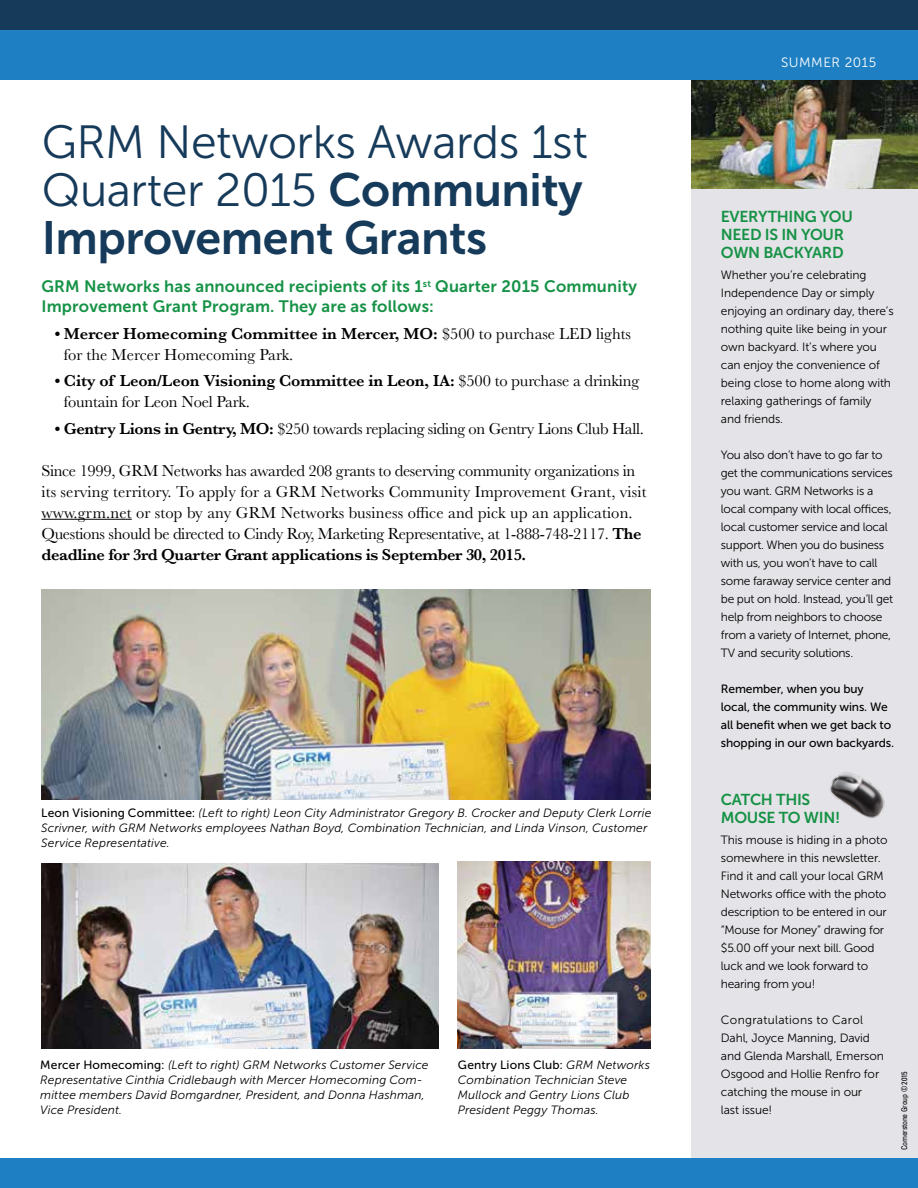
<style>
.page{position:relative;width:918px;height:1188px;background:#fff}
.page>*{position:absolute;margin:0;border:0;box-sizing:border-box;transform-origin:0 0}
.t1{font:46.5px/48px "Museo Sans 300";letter-spacing:-.01em;color:#163a5a}
.t2{font:46.5px "Museo Sans 700";letter-spacing:-.01em;color:#163a5a}
.t3{font:16.5px/21px "Baskerville";letter-spacing:-.02em;color:#000}
.t4{font:16.5px/20.2px "Museo Sans 700";letter-spacing:.01em;color:#169246}
.t5{font:16.5px/21px "Baskerville";color:#000}
.t6{font:15.75px/18px "Museo Sans 700";letter-spacing:-.02em;color:#169246}
.t7{font:13.5px "Museo Sans 300";letter-spacing:.04em;color:#fff}
.t8{font:12px/18px "Museo Sans 300";letter-spacing:-.015em;color:#000}
.t9{font:italic 12px/15px "Museo Sans 300";letter-spacing:.01em;color:#000}
.t10{font:12px/18px "Museo Sans 500";letter-spacing:-.01em;color:#000}
.t11{font:12px "Museo Sans 500";letter-spacing:.015em;color:#000}
.t12{font:condensed 7.8px "Univers";letter-spacing:-.03em;color:#000}
.s1{font-family:"Museo Sans 700"}
.s2{font-weight:600}
.s3{font-family:"Museo Sans 500";font-style:normal}
.s4{font-family:"Museo Sans 300";font-style:italic}
</style>
<div class="page">
<div style="left:691px;top:68px;width:227px;height:1095px;background:#e4e3e7"></div>
<img style="left:691px;top:80px;width:227px;height:109px">
<div style="left:0;top:0;width:918px;height:30px;background:#163a5a"></div>
<div style="left:0;top:1158px;width:918px;height:30px;background:#1e7fc3"></div>
<div style="left:0;top:30px;width:918px;height:50px;background:#1e7fc3"></div>
<hr style="left:41px;top:519px;width:91px;height:1px;background:#000">
<img style="left:458px;top:862px;width:192px;height:187px">
<img style="left:41px;top:864px;width:397px;height:185px">
<img style="left:41px;top:590px;width:609px;height:210px">
<img style="left:830px;top:772px;width:55px;height:47px">
<h1 class="t1" style="left:42px;top:119px;width:548px">GRM Networks Awards 1st<br>Quarter 2015 <span class="s1">Community</span></h1>
<h1 class="t2" style="left:42px;top:212px;width:447px">Improvement Grants</h1>
<h2 class="t4" style="left:41px;top:276px;width:597px">GRM Networks has announced recipients of its 1<sup>st</sup> Quarter 2015 Community<br>Improvement Grant Program. They are as follows:</h2>
<h2 class="t5" style="left:64px;top:323px;width:569px;text-indent:-9px"><span class="s2">• Mercer Homecoming Committee in Mercer, MO:</span> $500 to purchase LED lights for the Mercer Homecoming Park.</h2>
<h2 class="t3" style="left:64px;top:371px;width:577px;text-indent:-9px"><span class="s2">• City of Leon/Leon Visioning Committee in Leon, IA:</span> $500 to purchase a drinking fountain for Leon Noel Park.</h2>
<h2 class="t3" style="left:55px;top:418px;width:590px"><span class="s2">• Gentry Lions in Gentry, MO:</span> $250 towards replacing siding on Gentry Lions Club Hall.</h2>
<p class="t3" style="left:41px;top:460px;width:607px">Since 1999, GRM Networks has awarded 208 grants to deserving community organizations in its serving territory. To apply for a GRM Networks Community Improvement Grant, visit www.grm.net or stop by any GRM Networks business office and pick up an application.<br>Questions should be directed to Cindy Roy, Marketing Representative, at 1-888-748-2117. <span class="s2">The deadline for 3rd Quarter Grant applications is September 30, 2015.</span></p>
<p class="t9" style="left:41px;top:805px;width:612px"><span class="s3">Leon Visioning Committee:</span> (Left to right) Leon City Administrator Gregory B. Crocker and Deputy Clerk Lorrie<br>Scrivner, with GRM Networks employees Nathan Boyd, Combination Technician, and Linda Vinson, Customer<br>Service Representative.</p>
<p class="t9" style="left:40px;top:1058px;width:390px"><span class="s3">Mercer Homecoming:</span> (Left to right) GRM Networks Customer Service Representative Cinthia Cridlebaugh with Mercer Homecoming Com&shy;mittee members David Bomgardner, President, and Donna Hashman, Vice President.</p>
<p class="t11" style="left:458px;top:1059px;width:194px">Gentry Lions Club: <span class="s4">GRM Networks</span></p>
<p class="t9" style="left:458px;top:1073px;width:173px">Combination Technician Steve<br>Mullock and Gentry Lions Club<br>President Peggy Thomas.</p>
<p class="t7" style="left:781px;top:55px;width:97px">SUMMER 2015</p>
<h3 class="t6" style="left:721px;top:207px;width:134px">EVERYTHING YOU<br>NEED IS IN YOUR<br>OWN BACKYARD</h3>
<p class="t8" style="left:721px;top:266px;width:174px">Whether you’re celebrating<br>Independence Day or simply enjoying an ordinary day, there’s nothing quite like being in your own backyard. It’s where you can enjoy the convenience of being close to home along with relaxing gatherings of family and friends.</p>
<p class="t8" style="left:721px;top:446px;width:174px">You also don’t have to go far to get the communications services you want. GRM Networks is a local company with local offices, local customer service and local support. When you do business with us, you won’t have to call some faraway service center and be put on hold. Instead, you’ll get help from neighbors to choose from a variety of Internet, phone,<br>TV and security solutions.</p>
<p class="t10" style="left:721px;top:680px;width:175px">Remember, when you buy local, the community wins. We all benefit when we get back to shopping in our own backyards.</p>
<h3 class="t6" style="left:721px;top:790px;width:121px">CATCH THIS<br>MOUSE TO WIN!</h3>
<p class="t8" style="left:721px;top:831px;width:168px">This mouse is hiding in a photo somewhere in this newsletter.<br>Find it and call your local GRM<br>Networks office with the photo description to be entered in our “Mouse for Money” drawing for $5.00 off your next bill. Good luck and we look forward to hearing from you!</p>
<p class="t8" style="left:721px;top:1011px;width:164px">Congratulations to Carol<br>Dahl, Joyce Manning, David and Glenda Marshall, Emerson<br>Osgood and Hollie Renfro for catching the mouse in our<br>last issue!</p>
<p class="t12" style="left:899px;top:1150px;width:80px;rotate:-90deg">Cornerstone Group © 2015</p>
</div>
